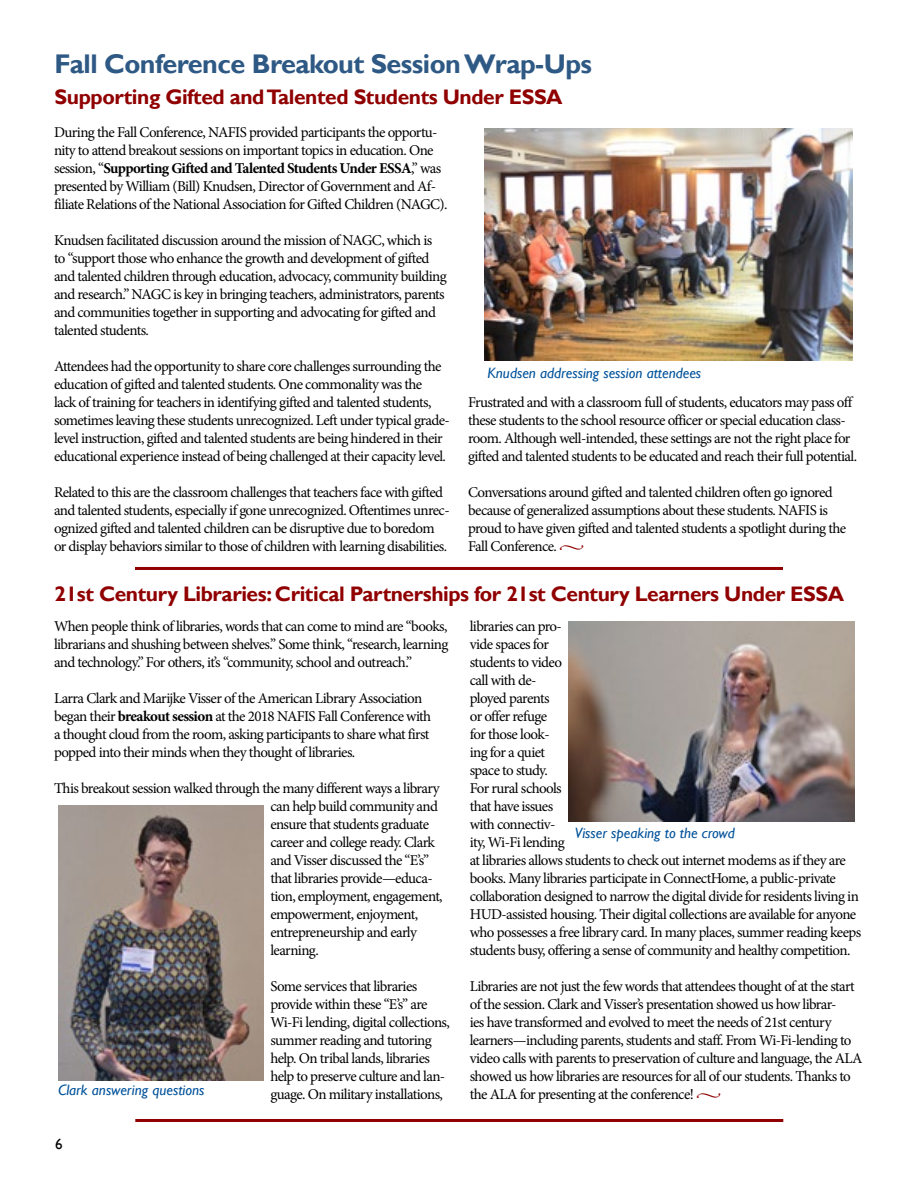
<style>
.page{position:relative;width:918px;height:1188px;background:#fff}
.page>*{position:absolute;margin:0;border:0;box-sizing:border-box;transform-origin:0 0}
.t1{font:700 27px "Gill Sans";letter-spacing:-.02em;color:#2e5984}
.t2{font:700 21px "Gill Sans";letter-spacing:-.02em;color:#900001}
.t3{font:15px/18px "Minion Pro";letter-spacing:-.04em;color:#000}
.t4{font:italic 15px "Gill Sans";color:#00529b}
.t5{font:15px "Gill Sans";color:#000}
.s1{font-weight:700}
.s2{font-weight:700;color:#900001}
</style>
<div class="page">
<hr style="left:135px;top:567px;width:648px;height:3px;background:#900001">
<img style="left:569px;top:622px;width:286px;height:199px">
<img style="left:58px;top:806px;width:206px;height:275px">
<img style="left:484px;top:129px;width:369px;height:232px">
<hr style="left:135px;top:1119px;width:648px;height:3px;background:#900001">
<h1 class="t1" style="left:55px;top:47px;width:539px">Fall Conference Breakout Session Wrap-Ups</h1>
<h2 class="t2" style="left:55px;top:85px;width:510px">Supporting Gifted and Talented Students Under ESSA</h2>
<p class="t3" style="left:54px;top:123px;width:395px">During the Fall Conference, NAFIS provided participants the opportu&shy;nity to attend breakout sessions on important topics in education. One session, “<span class="s1">Supporting Gifted and Talented Students Under ESSA</span>,” was presented by William (Bill) Knudsen, Director of Government and Af&shy;filiate Relations of the National Association for Gifted Children (NAGC).</p>
<p class="t3" style="left:54px;top:231px;width:394px">Knudsen facilitated discussion around the mission of NAGC, which is to “support those who enhance the growth and development of gifted and talented children through education, advocacy, community building and research.” NAGC is key in bringing teachers, administrators, parents and communities together in supporting and advocating for gifted and talented students.</p>
<p class="t3" style="left:54px;top:357px;width:398px">Attendees had the opportunity to share core challenges surrounding the education of gifted and talented students. One commonality was the<br>lack of training for teachers in identifying gifted and talented students, sometimes leaving these students unrecognized. Left under typical grade&shy;level instruction, gifted and talented students are being hindered in their educational experience instead of being challenged at their capacity level.</p>
<p class="t3" style="left:54px;top:483px;width:397px">Related to this are the classroom challenges that teachers face with gifted and talented students, especially if gone unrecognized. Oftentimes unrec&shy;ognized gifted and talented children can be disruptive due to boredom or display behaviors similar to those of children with learning disabilities.</p>
<p class="t4" style="left:488px;top:364px;width:215px">Knudsen addressing session attendees</p>
<p class="t3" style="left:468px;top:393px;width:391px">Frustrated and with a classroom full of students, educators may pass off these students to the school resource officer or special education class&shy;room. Although well-intended, these settings are not the right place for gifted and talented students to be educated and reach their full potential.</p>
<p class="t3" style="left:468px;top:483px;width:380px">Conversations around gifted and talented children often go ignored because of generalized assumptions about these students. NAFIS is proud to have given gifted and talented students a spotlight during the Fall Conference. <span class="s2">•</span></p>
<h2 class="t2" style="left:55px;top:582px;width:791px">21st Century Libraries: Critical Partnerships for 21st Century Learners Under ESSA</h2>
<p class="t3" style="left:54px;top:617px;width:396px;text-align:justify">When people think of libraries, words that can come to mind are “books, librarians and shushing between shelves.” Some think, “research, learning and technology.” For others, it’s “community, school and outreach.”</p>
<p class="t3" style="left:54px;top:689px;width:379px">Larra Clark and Marijke Visser of the American Library Association began their <span class="s1">breakout session</span> at the 2018 NAFIS Fall Conference with a thought cloud from the room, asking participants to share what first popped into their minds when they thought of libraries.</p>
<p class="t3" style="left:270px;top:779px;width:174px;text-indent:-216px">This breakout session walked through the many different ways a library can help build community and ensure that students graduate career and college ready. Clark and Visser discussed the “E’s” that libraries provide—educa&shy;tion, employment, engagement, empowerment, enjoyment, entrepreneurship and early learning.</p>
<p class="t3" style="left:270px;top:977px;width:181px">Some services that libraries provide within these “E’s” are<br>Wi-Fi lending, digital collections, summer reading and tutoring help. On tribal lands, libraries help to preserve culture and lan&shy;guage. On military installations,</p>
<p class="t4" style="left:58px;top:1081px;width:148px">Clark answering questions</p>
<p class="t5" style="left:55px;top:1135px;width:9px">6</p>
<p class="t3" style="left:470px;top:617px;width:393px">libraries can pro-<br>vide spaces for<br>students to video<br>call with de-<br>ployed parents<br>or offer refuge<br>for those look-<br>ing for a quiet<br>space to study.<br>For rural schools<br>that have issues<br>with connectiv-<br>ity, Wi-Fi lending<br>at libraries allows students to check out internet modems as if they are books. Many libraries participate in ConnectHome, a public-private collaboration designed to narrow the digital divide for residents living in HUD-assisted housing. Their digital collections are available for anyone who possesses a free library card. In many places, summer reading keeps students busy, offering a sense of community and healthy competition.</p>
<p class="t3" style="left:470px;top:977px;width:394px">Libraries are not just the few words that attendees thought of at the start of the session. Clark and Visser’s presentation showed us how librar-<br>ies have transformed and evolved to meet the needs of 21st century learners—including parents, students and staff. From Wi-Fi-lending to video calls with parents to preservation of culture and language, the ALA showed us how libraries are resources for all of our students. Thanks to the ALA for presenting at the conference! <span class="s2">•</span></p>
<p class="t4" style="left:575px;top:824px;width:162px">Visser speaking to the crowd</p>
</div>
